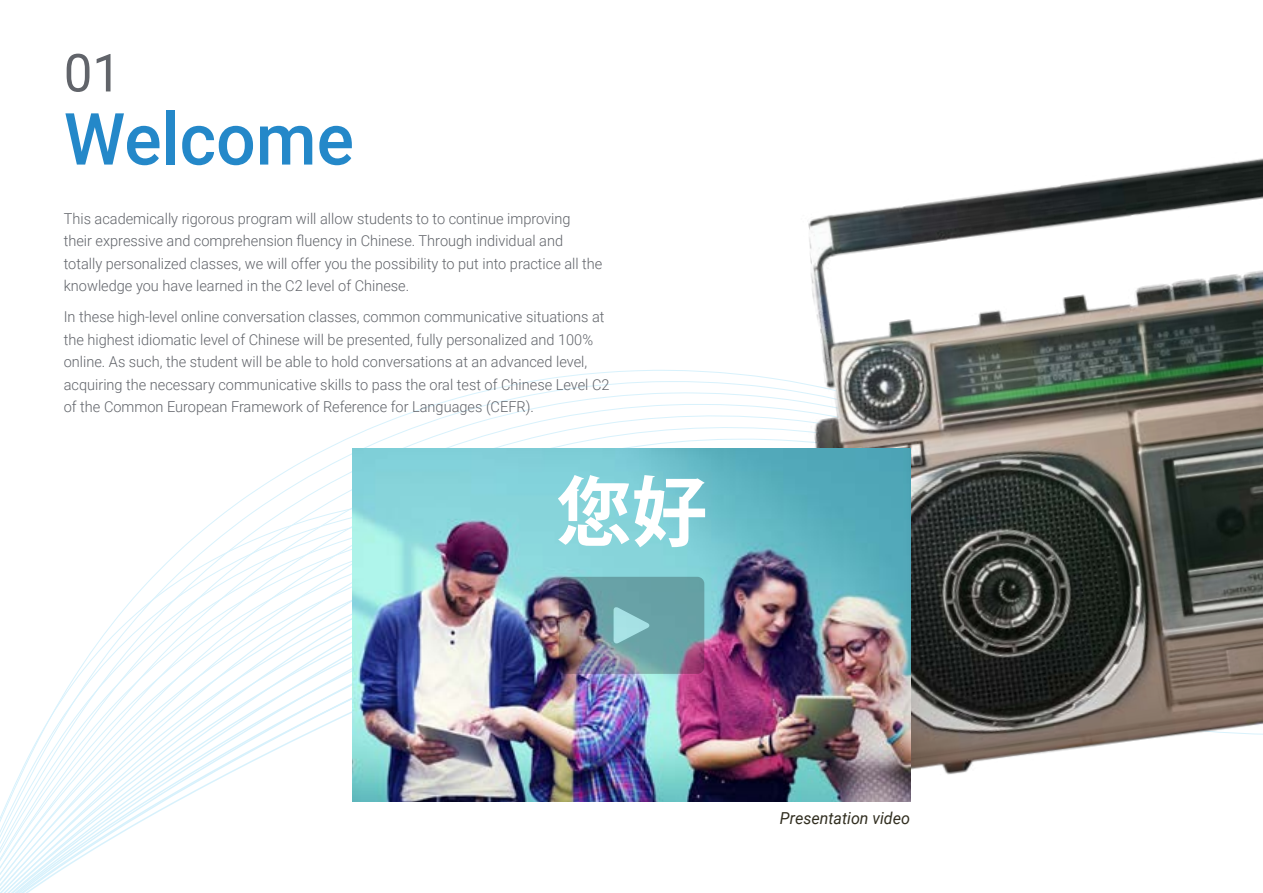
<style>
.page{position:relative;width:1263px;height:893px;background:#fff}
.page>*{position:absolute;margin:0;border:0;box-sizing:border-box;transform-origin:0 0}
.t1{font:500 72px "Roboto";color:#2488c9}
.t2{font:52.5px "Roboto";color:#61646a}
.t3{font:italic 16.5px "Roboto";color:#312e20}
.t4{font:300 15px/22.5px "Roboto";color:#61646a}
</style>
<div class="page">
<svg style="left:0;top:370px;width:632px;height:523px"></svg>
<img style="left:632px;top:158px;width:631px;height:644px">
<img style="left:353px;top:449px;width:557px;height:353px">
<svg style="left:558px;top:475px;width:147px;height:72px"></svg>
<img style="left:559px;top:577px;width:145px;height:97px">
<h2 class="t2" style="left:64px;top:36px;width:59px">01</h2>
<h1 class="t1" style="left:64px;top:89px;width:292px">Welcome</h1>
<p class="t4" style="left:64px;top:207px;width:540px">This academically rigorous program will allow students to to continue improving their expressive and comprehension fluency in Chinese. Through individual and totally personalized classes, we will offer you the possibility to put into practice all the knowledge you have learned in the C2 level of Chinese.</p>
<p class="t4" style="left:64px;top:305px;width:547px">In these high-level online conversation classes, common communicative situations at the highest idiomatic level of Chinese will be presented, fully personalized and 100% online. As such, the student will be able to hold conversations at an advanced level, acquiring the necessary communicative skills to pass the oral test of Chinese Level C2 of the Common European Framework of Reference for Languages (CEFR).</p>
<p class="t3" style="left:780px;top:806px;width:132px">Presentation video</p>
</div>
